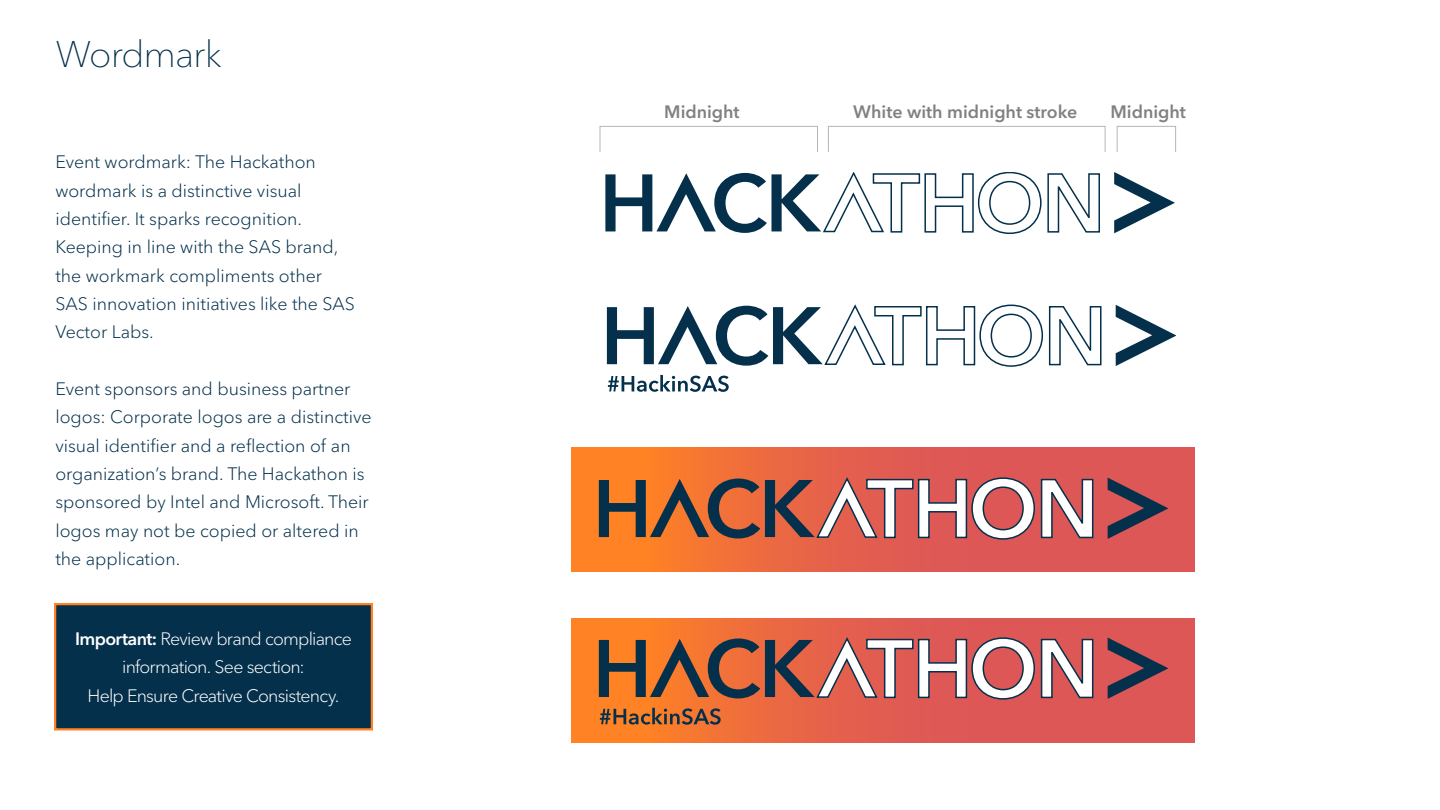
<style>
.page{position:relative;width:1440px;height:810px;background:#fff}
.page>*{position:absolute;margin:0;border:0;box-sizing:border-box;transform-origin:0 0}
.SASGF_Gray_header_te{font:100 36.75px "Avenir Next W1 G";letter-spacing:-.03em;color:#04304b}
.SASGF_bodytext{font:300 17.85px/28.3px "Avenir Next W1 G";color:#04304b}
.brand_trait{font:300 17.85px/28.3px "Avenir Next W1 G";letter-spacing:-.045em;color:#fff;text-align:center}
.SASGF_bodytext-2{font:600 17.85px "Avenir Next W1 G";color:#828181}
.s1{font-weight:600}
</style>
<div class="page">
<div style="left:572px;top:447px;width:623px;height:125px;background:linear-gradient(to right,#fb7e29,#d44b65)"></div>
<svg style="left:599px;top:478px;width:495px;height:62px"></svg>
<svg style="left:1106px;top:478px;width:62px;height:62px"></svg>
<svg style="left:605px;top:172px;width:495px;height:63px"></svg>
<svg style="left:1114px;top:172px;width:60px;height:62px"></svg>
<div style="left:572px;top:618px;width:623px;height:124px;background:linear-gradient(to right,#fb7e29,#d44b65)"></div>
<svg style="left:600px;top:708px;width:121px;height:17px"></svg>
<svg style="left:599px;top:638px;width:495px;height:62px"></svg>
<svg style="left:1106px;top:638px;width:62px;height:62px"></svg>
<svg style="left:608px;top:375px;width:121px;height:17px"></svg>
<svg style="left:607px;top:305px;width:495px;height:62px"></svg>
<svg style="left:1115px;top:305px;width:61px;height:61px"></svg>
<div style="left:600px;top:126px;width:218px;height:26px;border:1px solid #b8b5b5"></div>
<div style="left:828px;top:126px;width:278px;height:26px;border:1px solid #b8b5b5"></div>
<div style="left:1117px;top:126px;width:59px;height:26px;border:1px solid #b8b5b5"></div>
<div style="left:55px;top:604px;width:317px;height:125px;background:#04304b"></div>
<div style="left:54px;top:603px;width:319px;height:127px;border:2px solid #ff8224"></div>
<p class="SASGF_Gray_header_te" style="left:56px;top:32px;width:168px">Wordmark</p>
<p class="SASGF_bodytext" style="left:55px;top:148px;width:301px">Event wordmark: The Hackathon wordmark is a distinctive visual identifier. It sparks recognition.<br>Keeping in line with the SAS brand, the workmark compliments other<br>SAS innovation initiatives like the SAS<br>Vector Labs.</p>
<p class="SASGF_bodytext" style="left:55px;top:375px;width:318px">Event sponsors and business partner logos: Corporate logos are a distinctive visual identifier and a reflection of an organization’s brand. The Hackathon is sponsored by Intel and Microsoft. Their logos may not be copied or altered in the application.</p>
<p class="brand_trait" style="left:75px;top:625px;width:278px"><span class="s1">Important:</span> Review brand compliance information. See section:<br>Help Ensure Creative Consistency.</p>
<p class="SASGF_bodytext-2" style="left:664px;top:101px;width:77px">Midnight</p>
<p class="SASGF_bodytext-2" style="left:853px;top:101px;width:226px">White with midnight stroke</p>
<p class="SASGF_bodytext-2" style="left:1111px;top:101px;width:77px">Midnight</p>
</div>
